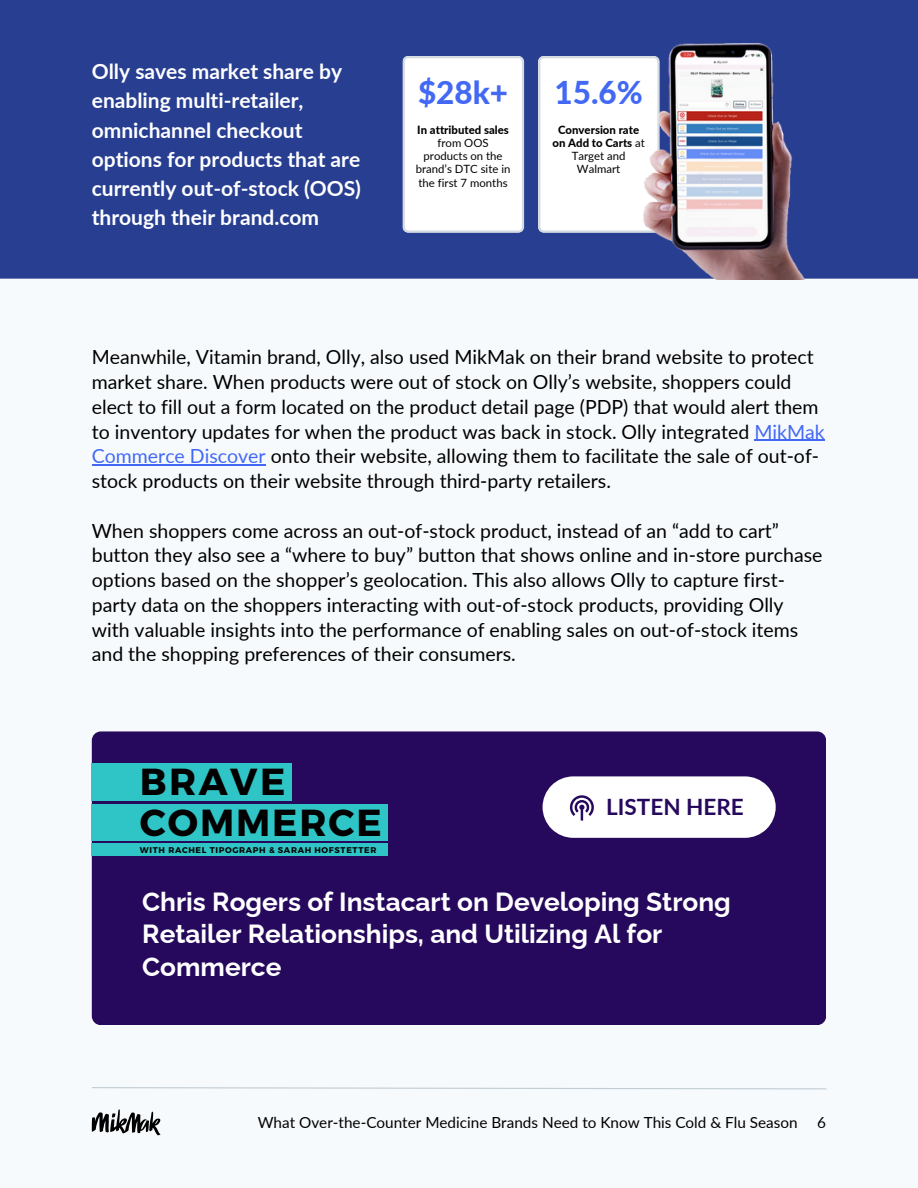
<style>
.page{position:relative;width:918px;height:1188px;background:#f7fafc}
.page>*{position:absolute;margin:0;border:0;box-sizing:border-box;transform-origin:0 0}
.t1{font:700 37.65px "Montserrat";letter-spacing:.05em;color:#000}
.t2{font:800 31.5px "Lato";color:#4369f4}
.t3{font:700 26.25px/32.7px "Raleway";color:#fff}
.t4{font:700 22.5px "Lato";color:#26095d}
.t5{font:700 21px/29.2px "Lato";color:#fff}
.t6{font:19.5px/24.8px "Lato";color:#000}
.t7{font:15.3px "Lato";color:#000}
.t8{font:11.4px/13.2px "Lato";color:#000;text-align:center}
.t9{font:800 11.4px/13.2px "Lato";color:#000;text-align:center}
.t10{font:700 8.25px "Montserrat";letter-spacing:.08em;color:#000}
.s1{font-weight:800}
.s2{font-weight:400}
.s3{color:#4369f4}
</style>
<div class="page">
<svg style="left:92px;top:1109px;width:68px;height:26px"></svg>
<svg style="left:92px;top:1087px;width:735px;height:3px"></svg>
<hr style="left:754px;top:440px;width:71px;height:1px;background:#4369f4">
<hr style="left:92px;top:465px;width:174px;height:1px;background:#4369f4">
<div style="left:0;top:0;width:918px;height:279px;background:#283f91"></div>
<div style="left:403px;top:56px;width:121px;height:177px;background:#fff"></div>
<div style="left:538px;top:56px;width:105px;height:177px;background:#fff"></div>
<img style="left:643px;top:44px;width:184px;height:235px">
<div style="left:92px;top:731px;width:734px;height:294px;background:#26095d;border-radius:9px"></div>
<div style="left:92px;top:763px;width:200px;height:37px;background:#2fc5c6"></div>
<div style="left:92px;top:804px;width:296px;height:37px;background:#2fc5c6"></div>
<div style="left:92px;top:844px;width:296px;height:12px;background:#2fc5c6"></div>
<svg style="left:543px;top:776px;width:233px;height:62px;background:#edeaf1"></svg>
<p class="t5" style="left:92px;top:56px;width:271px">Olly saves market share by enabling multi-retailer, omnichannel checkout options for products that are currently out-of-stock (OOS) through their brand.com</p>
<p class="t2" style="left:418px;top:73px;width:92px">$28k+</p>
<p class="t8" style="left:416px;top:123px;width:96px"><span class="s1">In attributed sales </span>from OOS products on the brand’s DTC site in the first 7 months</p>
<p class="t2" style="left:555px;top:73px;width:90px">15.6%</p>
<p class="t9" style="left:553px;top:123px;width:94px">Conversion rate on Add to Carts <span class="s2">at<br>Target and<br>Walmart</span></p>
<p class="t6" style="left:92px;top:345px;width:734px">Meanwhile, Vitamin brand, Olly, also used MikMak on their brand website to protect market share. When products were out of stock on Olly’s website, shoppers could elect to fill out a form located on the product detail page (PDP) that would alert them to inventory updates for when the product was back in stock. Olly integrated <span class="s3">MikMak Commerce Discover</span> onto their website, allowing them to facilitate the sale of out-of&shy;stock products on their website through third-party retailers.</p>
<p class="t6" style="left:92px;top:518px;width:732px">When shoppers come across an out-of-stock product, instead of an “add to cart” button they also see a “where to buy” button that shows online and in-store purchase options based on the shopper’s geolocation. This also allows Olly to capture first&shy;party data on the shoppers interacting with out-of-stock products, providing Olly with valuable insights into the performance of enabling sales on out-of-stock items and the shopping preferences of their consumers.</p>
<p class="t1" style="left:140px;top:757px;width:147px">BRAVE</p>
<p class="t1" style="left:140px;top:798px;width:243px">COMMERCE</p>
<p class="t10" style="left:140px;top:844px;width:238px">WITH RACHEL TIPOGRAPH &amp; SARAH HOFSTETTER</p>
<p class="t4" style="left:606px;top:792px;width:139px">LISTEN HERE</p>
<p class="t3" style="left:142px;top:885px;width:590px">Chris Rogers of Instacart on Developing Strong<br>Retailer Relationships, and Utilizing Al for<br>Commerce</p>
<p class="t7" style="left:258px;top:1112px;width:541px">What Over-the-Counter Medicine Brands Need to Know This Cold &amp; Flu Season</p>
<p class="t7" style="left:817px;top:1112px;width:10px">6</p>
</div>
